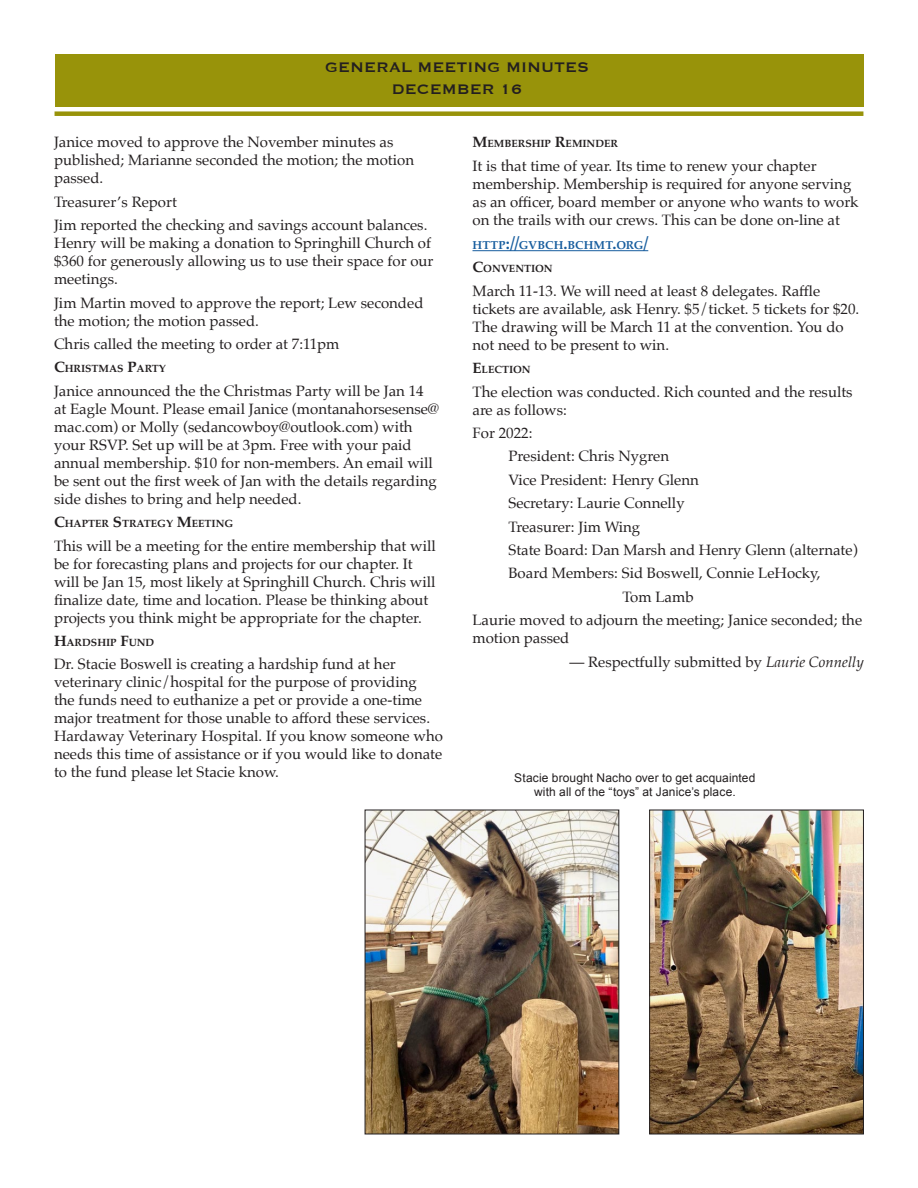
<style>
.page{position:relative;width:918px;height:1188px;background:#fff}
.page>*{position:absolute;margin:0;border:0;box-sizing:border-box;transform-origin:0 0}
.Page_heading_on_gree{font:18px "Copperplate";color:#231f20}
.gvbch_minutes{font:15px/18px "Palatino";color:#231f20}
.photo_caption{font:12px/13.5px "Arial";letter-spacing:.01em;color:#231f20;text-align:center}
.t1{font:700 11.55px "Palatino";letter-spacing:.02em;color:#175d9e}
.minutes_sub_title{font:700 10.5px "Palatino";color:#231f20}
.s1{font-size:15px}
.s2{font-size:16.5px}
.s3{font-style:italic}
</style>
<div class="page">
<div style="left:55px;top:54px;width:808px;height:52px;background:#98930a"></div>
<div style="left:55px;top:111px;width:808px;height:5px;background:#98930a"></div>
<hr style="left:472px;top:250px;width:176px;height:1px;background:#175d9e">
<img style="left:367px;top:812px;width:250px;height:320px">
<div style="left:365px;top:810px;width:254px;height:324px;border:1px solid #231f20"></div>
<img style="left:651px;top:812px;width:211px;height:320px">
<div style="left:649px;top:810px;width:215px;height:324px;border:1px solid #231f20"></div>
<p class="Page_heading_on_gree" style="left:325px;top:56px;width:265px">GENERAL MEETING MINUTES</p>
<p class="Page_heading_on_gree" style="left:392px;top:77px;width:132px">DECEMBER 16</p>
<p class="gvbch_minutes" style="left:54px;top:133px;width:362px">Janice moved to approve the November minutes as published; Marianne seconded the motion; the motion passed.</p>
<p class="gvbch_minutes" style="left:54px;top:193px;width:124px">Treasurer’s Report</p>
<p class="gvbch_minutes" style="left:54px;top:216px;width:381px">Jim reported the checking and savings account balances.<br>Henry will be making a donation to Springhill Church of $360 for generously allowing us to use their space for our meetings.</p>
<p class="gvbch_minutes" style="left:54px;top:293px;width:371px">Jim Martin moved to approve the report; Lew seconded the motion; the motion passed.</p>
<p class="gvbch_minutes" style="left:54px;top:335px;width:287px">Chris called the meeting to order at 7:11pm</p>
<p class="minutes_sub_title" style="left:54px;top:360px;width:113px"><span class="s1">C</span>HRISTMAS <span class="s1">P</span>ARTY</p>
<p class="gvbch_minutes" style="left:54px;top:382px;width:387px">Janice announced the the Christmas Party will be Jan 14 at Eagle Mount. Please email Janice (montanahorsesense@ mac.com) or Molly (sedancowboy@outlook.com) with your RSVP. Set up will be at 3pm. Free with your paid annual membership. $10 for non-members. An email will be sent out the first week of Jan with the details regarding side dishes to bring and help needed.</p>
<p class="minutes_sub_title" style="left:54px;top:515px;width:181px"><span class="s1">C</span>HAPTER <span class="s1">S</span> TRATEGY <span class="s1">M</span>EETING</p>
<p class="gvbch_minutes" style="left:54px;top:536px;width:383px">This will be a meeting for the entire membership that will be for forecasting plans and projects for our chapter. It will be Jan 15, most likely at Springhill Church. Chris will finalize date, time and location. Please be thinking about projects you think might be appropriate for the chapter.</p>
<p class="minutes_sub_title" style="left:54px;top:633px;width:102px"><span class="s1">H</span>ARDSHIP <span class="s1">F</span>UND</p>
<p class="gvbch_minutes" style="left:54px;top:655px;width:390px">Dr. Stacie Boswell is creating a hardship fund at her veterinary clinic/hospital for the purpose of providing<br>the funds need to euthanize a pet or provide a one-time major treatment for those unable to afford these services.<br>Hardaway Veterinary Hospital. If you know someone who needs this time of assistance or if you would like to donate to the fund please let Stacie know.</p>
<p class="minutes_sub_title" style="left:472px;top:135px;width:147px"><span class="s1">M</span>EMBERSHIP <span class="s1">R</span>EMINDER</p>
<p class="gvbch_minutes" style="left:472px;top:157px;width:388px">It is that time of year. Its time to renew your chapter membership. Membership is required for anyone serving as an officer, board member or anyone who wants to work on the trails with our crews. This can be done on-line at</p>
<p class="t1" style="left:472px;top:235px;width:177px">HTTP<span class="s2">://</span>GVBCH<span class="s2">.</span>BCHMT<span class="s2">.</span>ORG<span class="s2">/</span></p>
<p class="minutes_sub_title" style="left:472px;top:260px;width:82px"><span class="s1">C</span>ONVENTION</p>
<p class="gvbch_minutes" style="left:472px;top:282px;width:388px">March 11-13. We will need at least 8 delegates. Raffle tickets are available, ask Henry. $5/ticket. 5 tickets for $20.<br>The drawing will be March 11 at the convention. You do not need to be present to win.</p>
<p class="minutes_sub_title" style="left:472px;top:361px;width:60px"><span class="s1">E</span>LECTION</p>
<p class="gvbch_minutes" style="left:472px;top:382px;width:382px">The election was conducted. Rich counted and the results are as follows:</p>
<p class="gvbch_minutes" style="left:472px;top:424px;width:61px">For 2022:</p>
<p class="gvbch_minutes" style="left:508px;top:447px;width:162px">President: Chris Nygren</p>
<p class="gvbch_minutes" style="left:508px;top:471px;width:192px">Vice President: Henry Glenn</p>
<p class="gvbch_minutes" style="left:508px;top:494px;width:178px">Secretary: Laurie Connelly</p>
<p class="gvbch_minutes" style="left:508px;top:517px;width:133px">Treasurer: Jim Wing</p>
<p class="gvbch_minutes" style="left:508px;top:541px;width:351px">State Board: Dan Marsh and Henry Glenn (alternate)</p>
<p class="gvbch_minutes" style="left:508px;top:564px;width:314px">Board Members: Sid Boswell, Connie LeHocky,</p>
<p class="gvbch_minutes" style="left:622px;top:588px;width:73px">Tom Lamb</p>
<p class="gvbch_minutes" style="left:472px;top:611px;width:391px">Laurie moved to adjourn the meeting; Janice seconded; the motion passed</p>
<p class="gvbch_minutes" style="left:570px;top:652px;width:296px">— Respectfully submitted by <span class="s3">Laurie Connelly</span></p>
<p class="photo_caption" style="left:514px;top:771px;width:243px">Stacie brought Nacho over to get acquainted with all of the “toys” at Janice’s place.</p>
</div>
